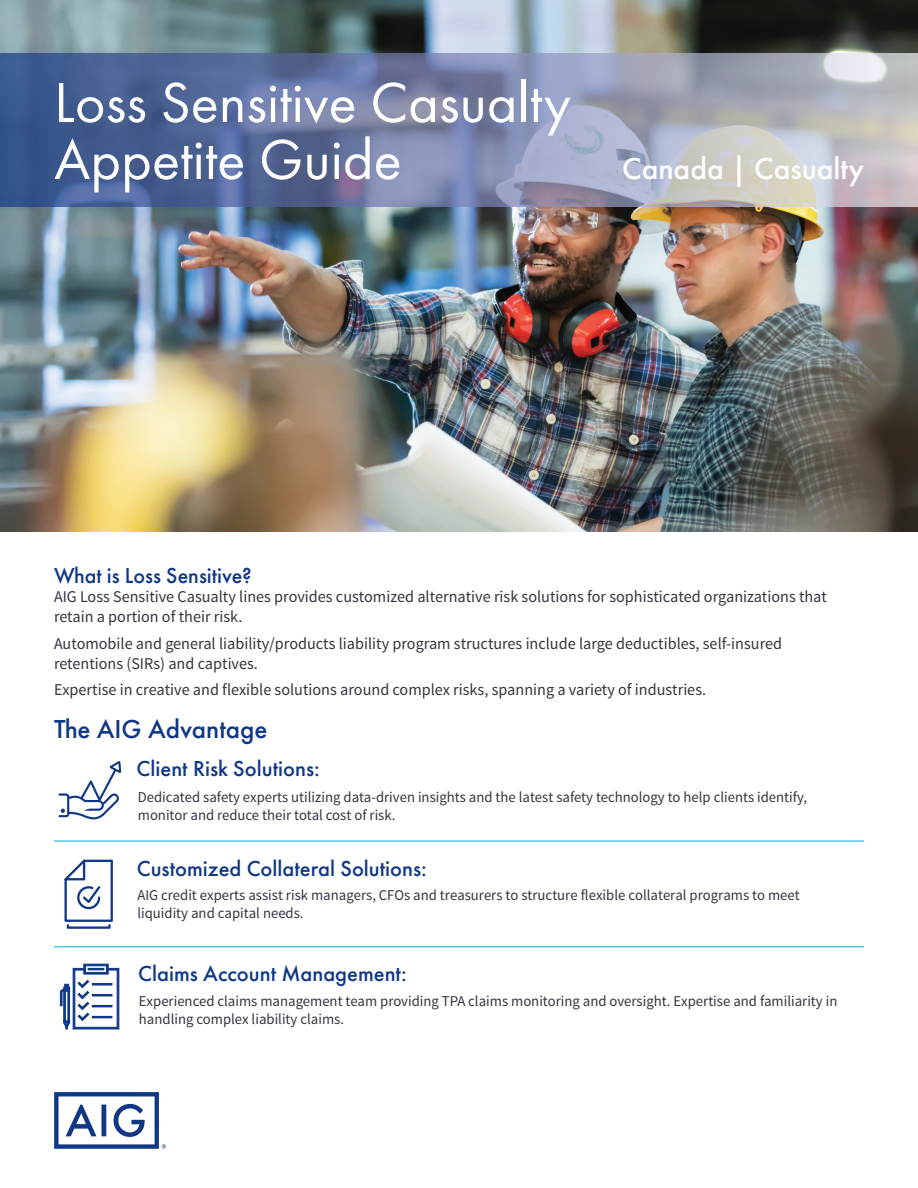
<style>
.page{position:relative;width:918px;height:1188px;background:#fff}
.page>*{position:absolute;margin:0;border:0;box-sizing:border-box;transform-origin:0 0}
.t1{font:58.5px/57px "Futura PT";color:#fff}
.t2{font:500 31.5px "Futura PT";color:#fff}
.t3{font:500 27px "Futura PT";color:#103785}
.t4{font:500 22.5px "Futura PT";color:#103785}
.t5{font:16.5px/19.8px "Source Sans Pro";color:#323640}
.t6{font:15px/18px "Source Sans Pro";color:#323640}
</style>
<div class="page">
<img style="left:0;top:0;width:918px;height:531px">
<svg style="left:54px;top:1092px;width:112px;height:57px"></svg>
<svg style="left:0;top:54px;width:918px;height:153px;background:#828cab"></svg>
<hr style="left:54px;top:841px;width:810px;height:1px;background:#00a5e3">
<svg style="left:58px;top:761px;width:63px;height:58px"></svg>
<svg style="left:60px;top:963px;width:60px;height:67px"></svg>
<svg style="left:64px;top:860px;width:49px;height:69px"></svg>
<hr style="left:54px;top:946px;width:810px;height:1px;background:#00a5e3">
<h1 class="t1" style="left:54px;top:74px;width:518px">Loss Sensitive Casualty<br>Appetite Guide</h1>
<h2 class="t2" style="left:622px;top:150px;width:243px">Canada | Casualty</h2>
<h3 class="t4" style="left:54px;top:562px;width:199px">What is Loss Sensitive?</h3>
<p class="t5" style="left:54px;top:587px;width:775px">AIG Loss Sensitive Casualty lines provides customized alternative risk solutions for sophisticated organizations that retain a portion of their risk.</p>
<p class="t5" style="left:54px;top:634px;width:730px">Automobile and general liability/products liability program structures include large deductibles, self-insured retentions (SIRs) and captives.</p>
<p class="t5" style="left:54px;top:680px;width:654px">Expertise in creative and flexible solutions around complex risks, spanning a variety of industries.</p>
<h3 class="t3" style="left:54px;top:713px;width:215px">The AIG Advantage</h3>
<h3 class="t4" style="left:137px;top:755px;width:185px">Client Risk Solutions:</h3>
<p class="t6" style="left:138px;top:788px;width:671px">Dedicated safety experts utilizing data-driven insights and the latest safety technology to help clients identify, monitor and reduce their total cost of risk.</p>
<h3 class="t4" style="left:137px;top:855px;width:292px">Customized Collateral Solutions:</h3>
<p class="t6" style="left:137px;top:886px;width:664px">AIG credit experts assist risk managers, CFOs and treasurers to structure flexible collateral programs to meet liquidity and capital needs.</p>
<h3 class="t4" style="left:138px;top:960px;width:270px">Claims Account Management:</h3>
<p class="t6" style="left:139px;top:992px;width:700px">Experienced claims management team providing TPA claims monitoring and oversight. Expertise and familiarity in handling complex liability claims.</p>
</div>
